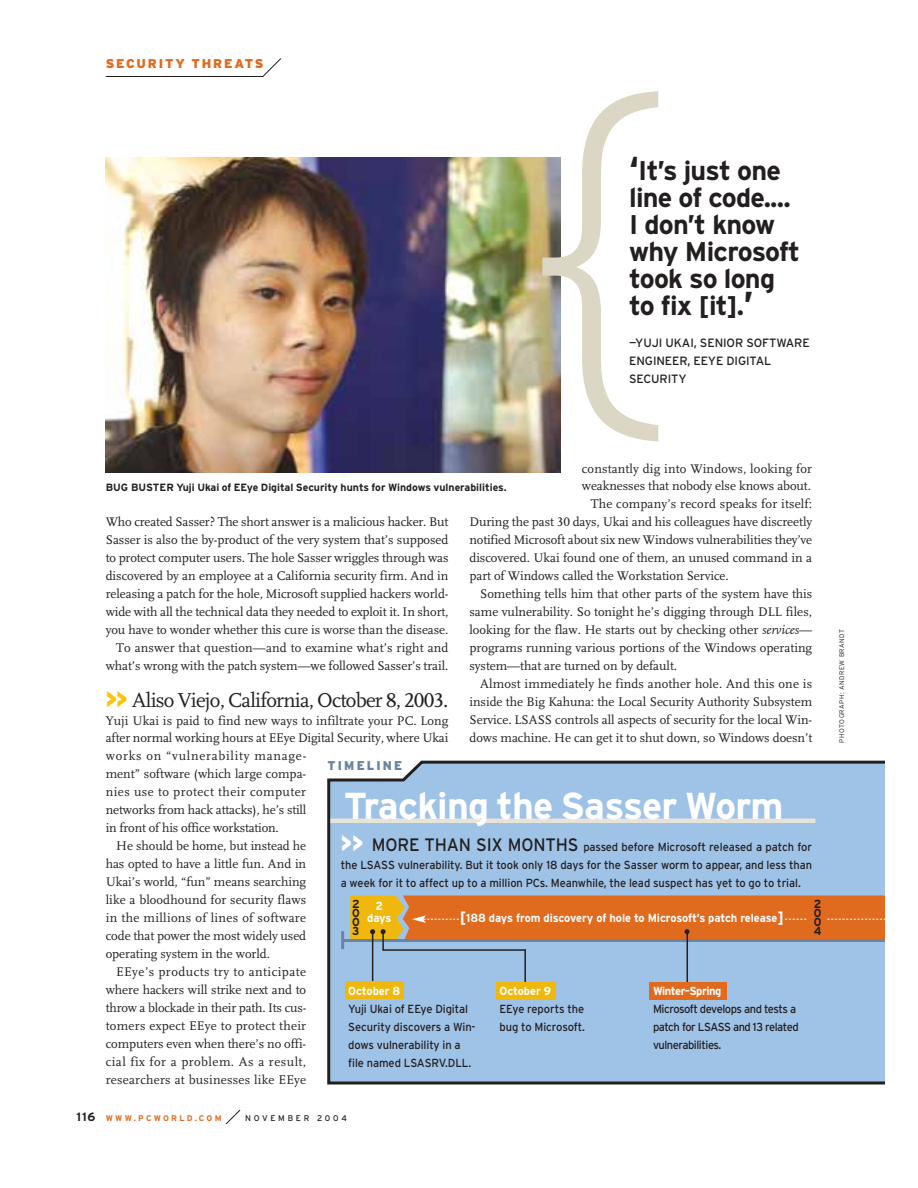
<style>
.page{position:relative;width:918px;height:1188px;background:#fff}
.page>*{position:absolute;margin:0;border:0;box-sizing:border-box;transform-origin:0 0}
.t1{font:200 430.8px "Interstate";color:#dcd7c4}
.t2{font:700 37.5px "Interstate";letter-spacing:-.02em;color:#fff}
.t3{font:700 27px/27px "Interstate";letter-spacing:-.03em;color:#231f1f}
.t4{font:21px "Scala New";letter-spacing:-.035em;color:#231f1f}
.t5{font:13.05px/18px "Scala New";letter-spacing:-.005em;color:#231f1f;text-align:right}
.t6{font:13.05px "Scala New";letter-spacing:.035em;color:#231f1f}
.t7{font:13.05px "Scala New";letter-spacing:.015em;color:#231f1f}
.t8{font:13.05px "Scala New";letter-spacing:.025em;color:#231f1f}
.t9{font:13.05px "Scala New";letter-spacing:.02em;color:#231f1f}
.t10{font:13.05px "Scala New";letter-spacing:.06em;color:#231f1f}
.t11{font:900 12.75px "Interstate";letter-spacing:.145em;color:#e06b1e}
.t12{font:900 12.75px "Interstate";letter-spacing:.18em;color:#6985a0;scale:.95 1}
.t13{font:12px/18px "Interstate";letter-spacing:-.005em;color:#231f1f}
.t14{font:11.7px/18px "Interstate";letter-spacing:-.015em;color:#231f1f;scale:.95 1}
.t15{font:700 11.7px/12px "Interstate";letter-spacing:-.01em;color:#fff;text-align:center;scale:.95 1}
.t16{font:11.7px/18px "Interstate";letter-spacing:-.04em;color:#231f1f;scale:.95 1}
.t17{font:700 11.7px "Interstate";letter-spacing:-.04em;color:#fff;scale:.95 1}
.t18{font:700 11.7px/9.1px "Interstate";color:#231f1f;text-align:justify;scale:.95 1}
.t19{font:700 10.5px "Interstate";color:#231f1f}
.t20{font:700 8.25px "Interstate";letter-spacing:.275em;color:#e06b1e}
.t21{font:8.25px "Interstate";letter-spacing:.33em;color:#231f1f}
.t22{font:300 6.75px "Interstate";letter-spacing:.065em;color:#231f1f}
.s1{font-size:36px}
.s2{font-family:"Scala";font-style:italic}
.s3{font-family:"Interstate";font-weight:900;font-size:22.5px;color:#ffc20d}
.s4{font-weight:900;font-size:22.5px;color:#fff}
.s5{font-size:18px}
.s6{font-size:16.5px}
.s7{font-size:12px;color:#231f1f}
</style>
<div class="page">
<svg style="left:225px;top:1109px;width:16px;height:16px"></svg>
<div style="left:327px;top:761px;width:557px;height:323px;background:#9fc2e7"></div>
<hr style="left:330px;top:819px;width:485px;height:4px;background:#e7e4d7">
<svg style="left:105px;top:58px;width:176px;height:19px"></svg>
<img style="left:106px;top:157px;width:455px;height:315px">
<hr style="left:341px;top:931px;width:3px;height:18px;background:#6985a0">
<hr style="left:524px;top:950px;width:2px;height:41px;background:#231f1f">
<div style="left:496px;top:982px;width:60px;height:18px;background:#f0b80d"></div>
<hr style="left:342px;top:939px;width:542px;height:3px;background:#6985a0">
<hr style="left:687px;top:931px;width:1px;height:61px;background:#231f1f">
<div style="left:649px;top:982px;width:77px;height:18px;background:#e06b1e"></div>
<hr style="left:372px;top:933px;width:1px;height:59px;background:#231f1f">
<svg style="left:350px;top:896px;width:534px;height:55px"></svg>
<div style="left:345px;top:981px;width:59px;height:18px;background:#f0b80d"></div>
<p class="t11" style="left:106px;top:58px;width:159px">SECURITY THREATS</p>
<h1 class="t1" style="left:519px;top:80px;width:164px">{</h1>
<h3 class="t3" style="left:629px;top:159px;width:173px"><span class="s1">‘</span>It’s just one line of code....<br>I don’t know why Microsoft took so long to fix [it].<span class="s1">’</span></h3>
<p class="t13" style="left:629px;top:335px;width:182px">—YUJI UKAI, SENIOR SOFTWARE<br>ENGINEER, EEYE DIGITAL<br>SECURITY</p>
<p class="t5" style="left:582px;top:460px;width:232px">constantly dig into Windows, looking for</p>
<p class="t5" style="left:582px;top:478px;width:231px">weaknesses that nobody else knows about.</p>
<p class="t5" style="left:591px;top:496px;width:223px">The company’s record speaks for itself:</p>
<p class="t5" style="left:470px;top:514px;width:344px">During the past 30 days, Ukai and his colleagues have discreetly</p>
<p class="t5" style="left:470px;top:532px;width:344px">notified Microsoft about six new Windows vulnerabilities they’ve</p>
<p class="t5" style="left:470px;top:550px;width:344px">discovered. Ukai found one of them, an unused command in a</p>
<p class="t5" style="left:470px;top:568px;width:261px">part of Windows called the Workstation Service.</p>
<p class="t5" style="left:480px;top:586px;width:334px">Something tells him that other parts of the system have this</p>
<p class="t5" style="left:470px;top:604px;width:344px">same vulnerability. So tonight he’s digging through DLL files,</p>
<p class="t5" style="left:470px;top:622px;width:344px">looking for the flaw. He starts out by checking other <span class="s2">services</span>—</p>
<p class="t5" style="left:470px;top:640px;width:344px">programs running various portions of the Windows operating</p>
<p class="t5" style="left:470px;top:658px;width:209px">system—that are turned on by default.</p>
<p class="t5" style="left:480px;top:676px;width:334px">Almost immediately he finds another hole. And this one is</p>
<p class="t5" style="left:470px;top:694px;width:344px">inside the Big Kahuna: the Local Security Authority Subsystem</p>
<p class="t5" style="left:470px;top:712px;width:344px">Service. LSASS controls all aspects of security for the local Win-</p>
<p class="t5" style="left:470px;top:730px;width:344px">dows machine. He can get it to shut down, so Windows doesn’t</p>
<p class="t19" style="left:106px;top:483px;width:402px">BUG BUSTER Yuji Ukai of EEye Digital Security hunts for Windows vulnerabilities.</p>
<p class="t5" style="left:106px;top:514px;width:344px">Who created Sasser? The short answer is a malicious hacker. But Sasser is also the by-product of the very system that’s supposed to protect computer users. The hole Sasser wriggles through was discovered by an employee at a California security firm. And in releasing a patch for the hole, Microsoft supplied hackers world&shy;wide with all the technical data they needed to exploit it. In short, you have to wonder whether this cure is worse than the disease.<br>To answer that question—and to examine what’s right and what’s wrong with the patch system—we followed Sasser’s trail.</p>
<h3 class="t4" style="left:106px;top:691px;width:344px"><span class="s3">&gt;&gt;</span> Aliso Viejo, California, October 8, 2003.</h3>
<p class="t5" style="left:106px;top:712px;width:344px">Yuji Ukai is paid to find new ways to infiltrate your PC. Long</p>
<p class="t5" style="left:106px;top:730px;width:344px">after normal working hours at EEye Digital Security, where Ukai</p>
<p class="t10" style="left:106px;top:751px;width:202px">works on “vulnerability manage-</p>
<p class="t5" style="left:106px;top:766px;width:202px">ment” software (which large compa-</p>
<p class="t6" style="left:106px;top:787px;width:202px">nies use to protect their computer</p>
<p class="t5" style="left:106px;top:802px;width:202px">networks from hack attacks), he’s still</p>
<p class="t5" style="left:106px;top:820px;width:175px">in front of his office workstation.</p>
<p class="t5" style="left:116px;top:838px;width:191px">He should be home, but instead he</p>
<p class="t5" style="left:106px;top:856px;width:202px">has opted to have a little fun. And in</p>
<p class="t5" style="left:106px;top:874px;width:202px">Ukai’s world, “fun” means searching</p>
<p class="t5" style="left:106px;top:892px;width:202px">like a bloodhound for security flaws</p>
<p class="t8" style="left:106px;top:913px;width:202px">in the millions of lines of software</p>
<p class="t5" style="left:106px;top:928px;width:202px">code that power the most widely used</p>
<p class="t5" style="left:106px;top:946px;width:166px">operating system in the world.</p>
<p class="t6" style="left:116px;top:967px;width:192px">EEye’s products try to anticipate</p>
<p class="t5" style="left:106px;top:982px;width:202px">where hackers will strike next and to</p>
<p class="t5" style="left:106px;top:1000px;width:202px">throw a blockade in their path. Its cus-</p>
<p class="t9" style="left:106px;top:1021px;width:202px">tomers expect EEye to protect their</p>
<p class="t5" style="left:106px;top:1036px;width:202px">computers even when there’s no offi-</p>
<p class="t6" style="left:106px;top:1057px;width:202px">cial fix for a problem. As a result,</p>
<p class="t7" style="left:106px;top:1075px;width:202px">researchers at businesses like EEye</p>
<p class="t12" style="left:328px;top:760px;width:80px">TIMELINE</p>
<h2 class="t2" style="left:344px;top:791px;width:441px">Tracking the Sasser Worm</h2>
<p class="t14" style="left:341px;top:839px;width:498px;text-align:justify"><span class="s4">&gt;&gt;</span> <span class="s5">MORE THAN SIX MONTHS</span> passed before Microsoft released a patch for the LSASS vulnerability. But it took only 18 days for the Sasser worm to appear, and less than a week for it to affect up to a million PCs. Meanwhile, the lead suspect has yet to go to trial.</p>
<p class="t15" style="left:460px;top:912px;width:343px"><span class="s6">[</span>188 days from discovery of hole to Microsoft’s patch release<span class="s6">]</span></p>
<p class="t18" style="left:352px;top:900px;width:10px">2<br>0<br>0<br>3</p>
<p class="t18" style="left:814px;top:900px;width:10px">2<br>0<br>0<br>4</p>
<p class="t15" style="left:367px;top:901px;width:27px">2 days</p>
<p class="t15" style="left:348px;top:985px;width:56px">October 8</p>
<p class="t14" style="left:348px;top:1001px;width:136px">Yuji Ukai of EEye Digital<br>Security discovers a Win&shy;dows vulnerability in a file named LSASRV.DLL.</p>
<p class="t15" style="left:500px;top:985px;width:56px">October 9</p>
<p class="t14" style="left:500px;top:1001px;width:91px">EEye reports the bug to Microsoft.</p>
<p class="t17" style="left:653px;top:986px;width:73px">Winter–Spring</p>
<p class="t16" style="left:653px;top:1001px;width:155px">Microsoft develops and tests a patch for LSASS and 13 related vulnerabilities.</p>
<p class="t20" style="left:77px;top:1115px;width:147px"><span class="s7">116</span> WWW.PCWORLD.COM</p>
<p class="t21" style="left:245px;top:1115px;width:103px">NOVEMBER 2004</p>
<p class="t22" style="left:839px;top:742px;width:115px;rotate:-90deg">PHOTOGRAPH: ANDREW BRANDT</p>
</div>
